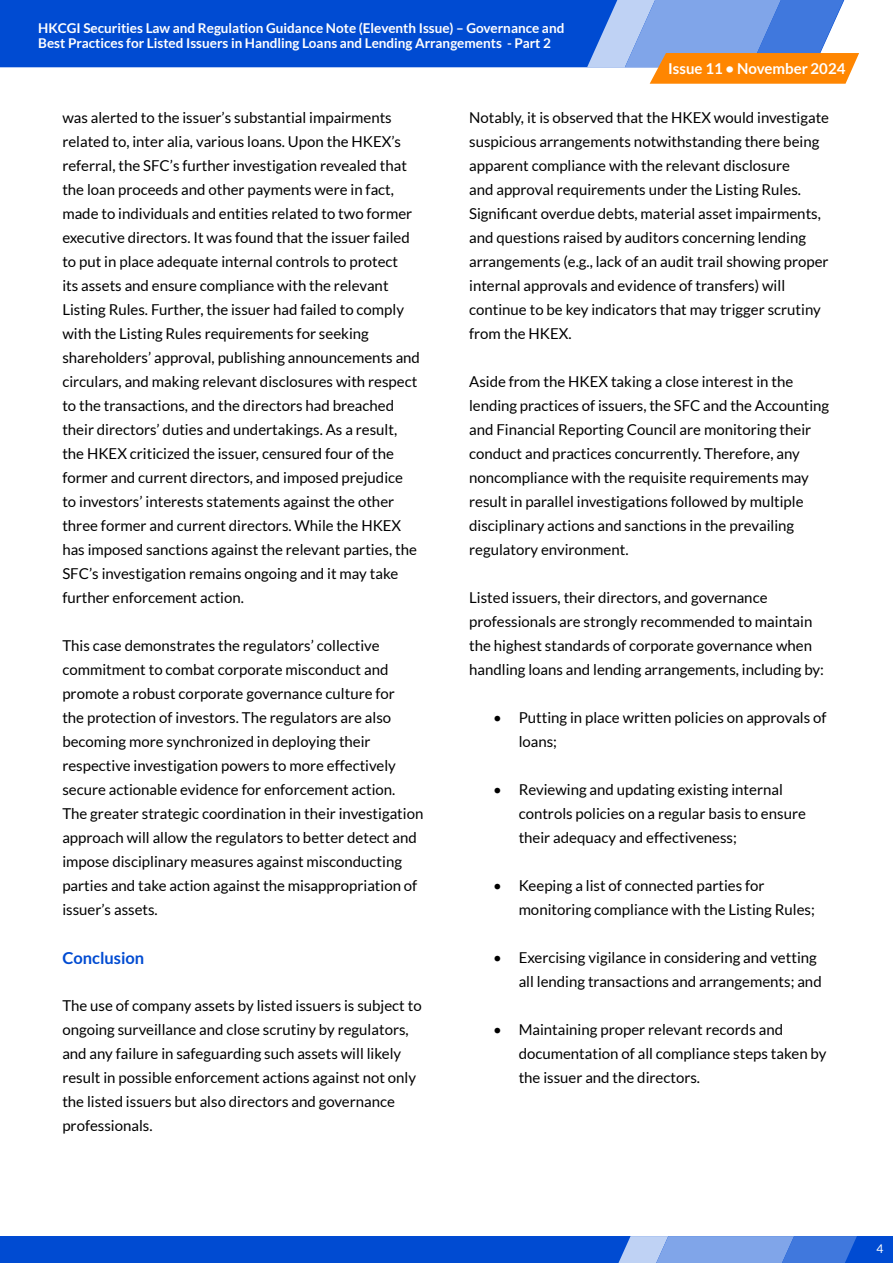
<style>
.page{position:relative;width:893px;height:1263px;background:#fff}
.page>*{position:absolute;margin:0;border:0;box-sizing:border-box;transform-origin:0 0}
.t1{font:700 16.5px "Lato";color:#004bd2}
.t2{font:15px/24px "Lato";color:#000}
.t3{font:700 15px "Lato";color:#fff}
.t4{font:700 13.5px/15px "Lato";color:#fff}
.t5{font:12px "Lato";color:#fff}
</style>
<div class="page">
<div style="left:0;top:1236px;width:893px;height:27px;background:#004bd2"></div>
<svg style="left:618px;top:1236px;width:239px;height:27px;background:#719be6"></svg>
<div style="left:0;top:0;width:587px;height:67px;background:#004bd2"></div>
<svg style="left:587px;top:0;width:272px;height:84px;background:#a8a1ad"></svg>
<p class="t4" style="left:38px;top:21px;width:528px">HKCGI Securities Law and Regulation Guidance Note (Eleventh Issue) – Governance and<br>Best Practices for Listed Issuers in Handling Loans and Lending Arrangements - Part 2</p>
<p class="t3" style="left:668px;top:60px;width:179px">Issue 11 • November 2024</p>
<p class="t2" style="left:62px;top:105px;width:359px">was alerted to the issuer’s substantial impairments related to, inter alia, various loans. Upon the HKEX’s referral, the SFC’s further investigation revealed that the loan proceeds and other payments were in fact, made to individuals and entities related to two former executive directors. It was found that the issuer failed to put in place adequate internal controls to protect<br>its assets and ensure compliance with the relevant Listing Rules. Further, the issuer had failed to comply with the Listing Rules requirements for seeking shareholders’ approval, publishing announcements and circulars, and making relevant disclosures with respect to the transactions, and the directors had breached their directors’ duties and undertakings. As a result, the HKEX criticized the issuer, censured four of the former and current directors, and imposed prejudice to investors’ interests statements against the other three former and current directors. While the HKEX has imposed sanctions against the relevant parties, the SFC’s investigation remains ongoing and it may take further enforcement action.</p>
<p class="t2" style="left:62px;top:633px;width:363px">This case demonstrates the regulators’ collective commitment to combat corporate misconduct and promote a robust corporate governance culture for<br>the protection of investors. The regulators are also becoming more synchronized in deploying their respective investigation powers to more effectively secure actionable evidence for enforcement action.<br>The greater strategic coordination in their investigation approach will allow the regulators to better detect and impose disciplinary measures against misconducting parties and take action against the misappropriation of issuer’s assets.</p>
<p class="t1" style="left:62px;top:949px;width:83px">Conclusion</p>
<p class="t2" style="left:62px;top:993px;width:361px">The use of company assets by listed issuers is subject to ongoing surveillance and close scrutiny by regulators, and any failure in safeguarding such assets will likely result in possible enforcement actions against not only the listed issuers but also directors and governance professionals.</p>
<p class="t2" style="left:469px;top:105px;width:361px">Notably, it is observed that the HKEX would investigate suspicious arrangements notwithstanding there being apparent compliance with the relevant disclosure<br>and approval requirements under the Listing Rules.<br>Significant overdue debts, material asset impairments, and questions raised by auditors concerning lending arrangements (e.g., lack of an audit trail showing proper internal approvals and evidence of transfers) will continue to be key indicators that may trigger scrutiny from the HKEX.</p>
<p class="t2" style="left:469px;top:369px;width:361px">Aside from the HKEX taking a close interest in the lending practices of issuers, the SFC and the Accounting and Financial Reporting Council are monitoring their conduct and practices concurrently. Therefore, any noncompliance with the requisite requirements may result in parallel investigations followed by multiple disciplinary actions and sanctions in the prevailing regulatory environment.</p>
<p class="t2" style="left:469px;top:585px;width:356px">Listed issuers, their directors, and governance professionals are strongly recommended to maintain the highest standards of corporate governance when handling loans and lending arrangements, including by:</p>
<p class="t2" style="left:519px;top:705px;width:309px;text-indent:-26px">• Putting in place written policies on approvals of loans;</p>
<p class="t2" style="left:519px;top:777px;width:289px;text-indent:-26px">• Reviewing and updating existing internal controls policies on a regular basis to ensure their adequacy and effectiveness;</p>
<p class="t2" style="left:519px;top:873px;width:298px;text-indent:-26px">• Keeping a list of connected parties for monitoring compliance with the Listing Rules;</p>
<p class="t2" style="left:519px;top:945px;width:305px;text-indent:-26px">• Exercising vigilance in considering and vetting all lending transactions and arrangements; and</p>
<p class="t2" style="left:519px;top:1017px;width:309px;text-indent:-26px">• Maintaining proper relevant records and documentation of all compliance steps taken by the issuer and the directors.</p>
<p class="t5" style="left:876px;top:1241px;width:8px">4</p>
</div>
